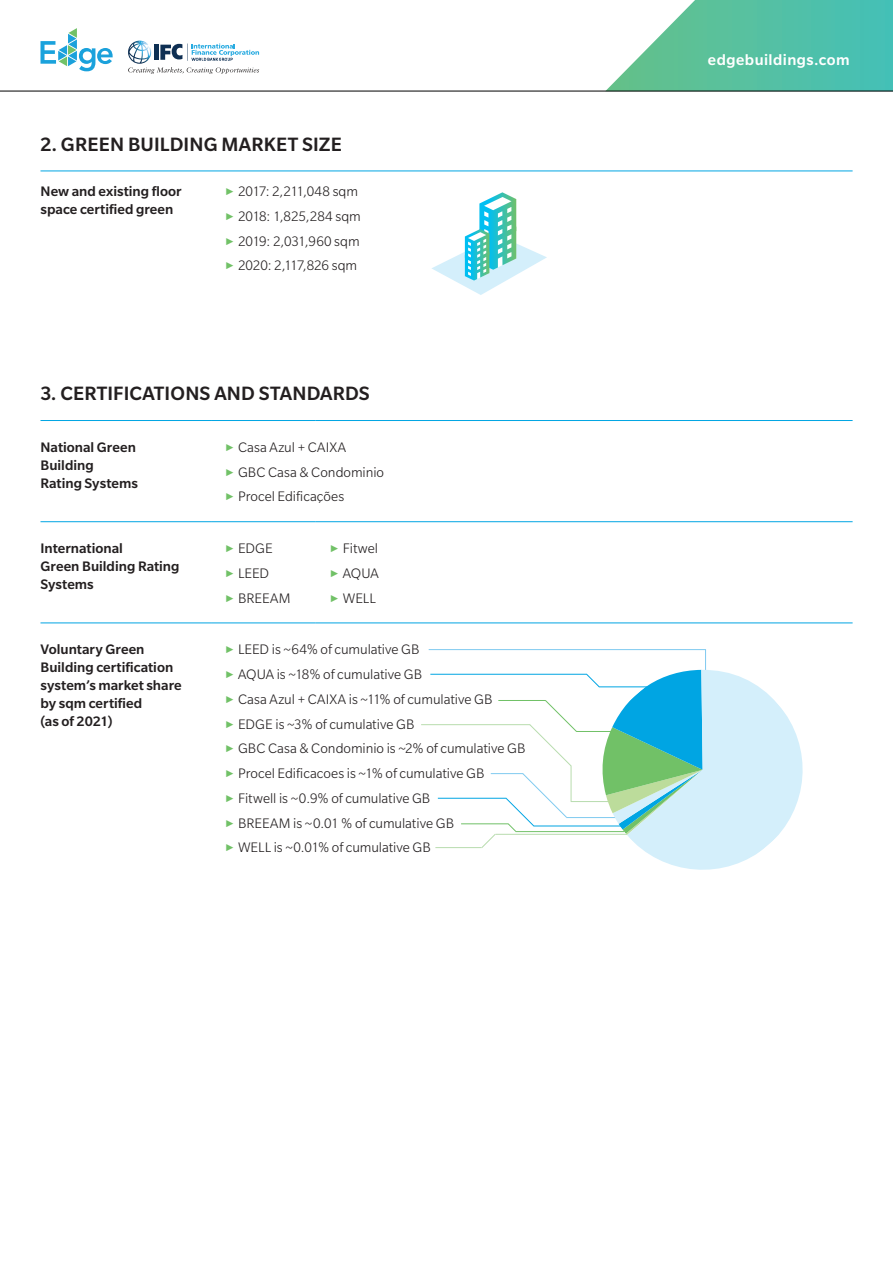
<style>
.page{position:relative;width:893px;height:1263px;background:#fff}
.page>*{position:absolute;margin:0;border:0;box-sizing:border-box;transform-origin:0 0}
.t1{font:500 21px "Slate Pro";letter-spacing:.01em;color:#231f20}
.t2{font:500 16.5px "Slate Pro";letter-spacing:.03em;color:#fff}
.t3{font:300 15px "Slate Pro";color:#231f20}
.t4{font:500 15px/18px "Slate Pro";color:#231f20}
.s1{font-family:"Montserrat";font-weight:700;font-size:16.5px;color:#71c167}
</style>
<div class="page">
<hr style="left:40px;top:420px;width:171px;height:1px;background:#00a5e3">
<hr style="left:211px;top:420px;width:105px;height:1px;background:#00a5e3">
<hr style="left:316px;top:420px;width:537px;height:1px;background:#00a5e3">
<hr style="left:40px;top:521px;width:171px;height:1px;background:#00a5e3">
<hr style="left:211px;top:521px;width:105px;height:1px;background:#00a5e3">
<hr style="left:316px;top:521px;width:537px;height:1px;background:#00a5e3">
<hr style="left:40px;top:623px;width:171px;height:1px;background:#00a5e3">
<hr style="left:211px;top:623px;width:105px;height:1px;background:#00a5e3">
<hr style="left:316px;top:623px;width:537px;height:1px;background:#00a5e3">
<hr style="left:40px;top:171px;width:813px;height:1px;background:#00a5e3">
<svg style="left:432px;top:192px;width:115px;height:103px"></svg>
<svg style="left:605px;top:0;width:288px;height:91px"></svg>
<svg style="left:128px;top:41px;width:131px;height:33px"></svg>
<svg style="left:41px;top:28px;width:72px;height:43px"></svg>
<hr style="left:0;top:91px;width:893px;height:1px;background:#000">
<hr style="left:571px;top:801px;width:41px;height:1px;background:#b8dcae">
<hr style="left:429px;top:649px;width:277px;height:1px;background:#80caf0">
<hr style="left:491px;top:773px;width:32px;height:1px;background:#80caf0">
<hr style="left:421px;top:724px;width:109px;height:1px;background:#b8dcae">
<hr style="left:495px;top:834px;width:132px;height:1px;background:#b8dcae">
<hr style="left:566px;top:817px;width:53px;height:1px;background:#80caf0">
<hr style="left:533px;top:826px;width:88px;height:1px;background:#00a5e3">
<hr style="left:516px;top:831px;width:108px;height:1px;background:#71c167">
<hr style="left:430px;top:674px;width:157px;height:1px;background:#00a5e3">
<hr style="left:438px;top:798px;width:68px;height:1px;background:#00a5e3">
<hr style="left:498px;top:700px;width:48px;height:1px;background:#71c167">
<hr style="left:461px;top:823px;width:48px;height:1px;background:#71c167">
<hr style="left:576px;top:731px;width:41px;height:1px;background:#71c167">
<svg style="left:529px;top:700px;width:48px;height:67px"></svg>
<svg style="left:505px;top:773px;width:63px;height:59px"></svg>
<svg style="left:482px;top:834px;width:14px;height:14px"></svg>
<hr style="left:571px;top:765px;width:1px;height:37px;background:#b8dcae">
<hr style="left:435px;top:847px;width:47px;height:1px;background:#b8dcae">
<svg style="left:586px;top:649px;width:217px;height:221px"></svg>
<h1 class="t1" style="left:40px;top:133px;width:303px">2. GREEN BUILDING MARKET SIZE</h1>
<h2 class="t4" style="left:40px;top:182px;width:143px">New and existing floor space certified green</h2>
<p class="t3" style="left:225px;top:183px;width:135px"><span class="s1">▶</span> 2017: 2,211,048 sqm</p>
<p class="t3" style="left:225px;top:208px;width:138px"><span class="s1">▶</span> 2018: 1,825,284 sqm</p>
<p class="t3" style="left:225px;top:233px;width:137px"><span class="s1">▶</span> 2019: 2,031,960 sqm</p>
<p class="t3" style="left:225px;top:258px;width:134px"><span class="s1">▶</span> 2020: 2,117,826 sqm</p>
<h1 class="t1" style="left:40px;top:382px;width:331px">3. CERTIFICATIONS AND STANDARDS</h1>
<h2 class="t4" style="left:40px;top:438px;width:99px">National Green<br>Building<br>Rating Systems</h2>
<p class="t3" style="left:225px;top:439px;width:123px"><span class="s1">▶</span> Casa Azul + CAIXA</p>
<p class="t3" style="left:225px;top:464px;width:161px"><span class="s1">▶</span> GBC Casa &amp; Condominio</p>
<p class="t3" style="left:225px;top:489px;width:121px"><span class="s1">▶</span> Procel Edificações</p>
<h2 class="t4" style="left:40px;top:539px;width:141px">International<br>Green Building Rating<br>Systems</h2>
<p class="t3" style="left:225px;top:541px;width:50px"><span class="s1">▶</span> EDGE</p>
<p class="t3" style="left:225px;top:565px;width:46px"><span class="s1">▶</span> LEED</p>
<p class="t3" style="left:225px;top:590px;width:68px"><span class="s1">▶</span> BREEAM</p>
<p class="t3" style="left:329px;top:541px;width:50px"><span class="s1">▶</span> Fitwel</p>
<p class="t3" style="left:329px;top:565px;width:51px"><span class="s1">▶</span> AQUA</p>
<p class="t3" style="left:329px;top:590px;width:48px"><span class="s1">▶</span> WELL</p>
<h2 class="t4" style="left:40px;top:640px;width:143px">Voluntary Green<br>Building certification system’s market share by sqm certified<br>(as of 2021)</h2>
<p class="t3" style="left:225px;top:642px;width:196px"><span class="s1">▶</span> LEED is ~64% of cumulative GB</p>
<p class="t3" style="left:225px;top:667px;width:199px"><span class="s1">▶</span> AQUA is ~18% of cumulative GB</p>
<p class="t3" style="left:225px;top:691px;width:269px"><span class="s1">▶</span> Casa Azul + CAIXA is ~11% of cumulative GB</p>
<p class="t3" style="left:225px;top:716px;width:191px"><span class="s1">▶</span> EDGE is ~3% of cumulative GB</p>
<p class="t3" style="left:225px;top:741px;width:302px"><span class="s1">▶</span> GBC Casa &amp; Condominio is ~2% of cumulative GB</p>
<p class="t3" style="left:225px;top:766px;width:261px"><span class="s1">▶</span> Procel Edificacoes is ~1% of cumulative GB</p>
<p class="t3" style="left:225px;top:790px;width:207px"><span class="s1">▶</span> Fitwell is ~0.9% of cumulative GB</p>
<p class="t3" style="left:225px;top:815px;width:231px"><span class="s1">▶</span> BREEAM is ~0.01 % of cumulative GB</p>
<p class="t3" style="left:225px;top:840px;width:208px"><span class="s1">▶</span> WELL is ~0.01% of cumulative GB</p>
<p class="t2" style="left:708px;top:51px;width:143px">edgebuildings.com</p>
</div>
